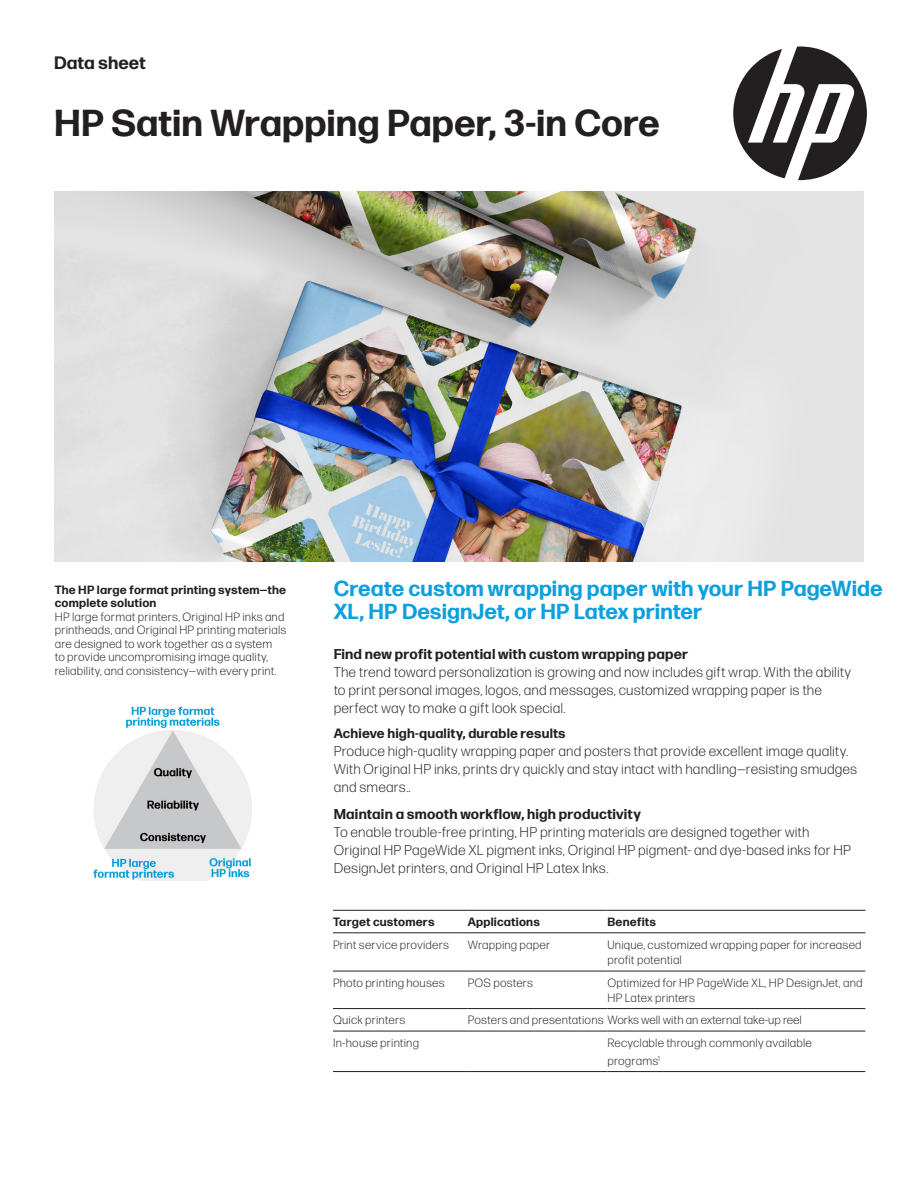
<style>
.page{position:relative;width:918px;height:1188px;background:#fff}
.page>*{position:absolute;margin:0;border:0;box-sizing:border-box;transform-origin:0 0}
.headline{font:700 37.5px "Forma DJR Micro";color:#231f20}
.body{font:700 21.75px/22.5px "Forma DJR Micro";color:#0ca0dd}
.t1{font:700 18px "Forma DJR Micro";color:#231f20}
.body-2{font:300 14.25px/18px "Forma DJR Micro";letter-spacing:.01em;color:#231f20}
.body-3{font:700 14.25px "Forma DJR Micro";letter-spacing:.01em;color:#231f20}
.Body_Header{font:700 13.5px "Forma DJR Micro";letter-spacing:.01em;color:#231f20}
.Spec_text{font:300 12px/15px "Forma DJR Micro";letter-spacing:.015em;color:#231f20}
.Insight_body{font:300 12px/13.5px "Forma DJR Micro";letter-spacing:.015em;color:#231f20}
.Insight_body-2{font:700 12px/13.5px "Forma DJR Micro";letter-spacing:.015em;color:#231f20}
.Spec_text-2{font:700 12px "Forma DJR Micro";letter-spacing:.015em;color:#231f20}
</style>
<div class="page">
<img style="left:54px;top:191px;width:810px;height:370px">
<svg style="left:733px;top:46px;width:134px;height:134px"></svg>
<hr style="left:333px;top:910px;width:135px;height:1px;background:#231f20">
<hr style="left:468px;top:910px;width:140px;height:1px;background:#231f20">
<hr style="left:608px;top:910px;width:257px;height:1px;background:#231f20">
<hr style="left:333px;top:933px;width:135px;height:1px;background:#231f20">
<hr style="left:468px;top:933px;width:140px;height:1px;background:#231f20">
<hr style="left:608px;top:933px;width:257px;height:1px;background:#231f20">
<hr style="left:333px;top:971px;width:135px;height:1px;background:#231f20">
<hr style="left:468px;top:971px;width:140px;height:1px;background:#231f20">
<hr style="left:608px;top:971px;width:257px;height:1px;background:#231f20">
<hr style="left:333px;top:1008px;width:135px;height:1px;background:#231f20">
<hr style="left:468px;top:1008px;width:140px;height:1px;background:#231f20">
<hr style="left:608px;top:1008px;width:257px;height:1px;background:#231f20">
<hr style="left:333px;top:1031px;width:135px;height:1px;background:#231f20">
<hr style="left:468px;top:1031px;width:140px;height:1px;background:#231f20">
<hr style="left:608px;top:1031px;width:257px;height:1px;background:#231f20">
<hr style="left:333px;top:1071px;width:135px;height:1px;background:#231f20">
<hr style="left:468px;top:1071px;width:140px;height:1px;background:#231f20">
<hr style="left:608px;top:1071px;width:257px;height:1px;background:#231f20">
<img style="left:94px;top:706px;width:157px;height:175px">
<p class="t1" style="left:54px;top:51px;width:93px">Data sheet</p>
<p class="headline" style="left:54px;top:98px;width:607px">HP Satin Wrapping Paper, 3-in Core</p>
<p class="Insight_body-2" style="left:55px;top:583px;width:233px">The HP large format printing system—the complete solution</p>
<p class="Insight_body" style="left:55px;top:610px;width:233px">HP large format printers, Original HP inks and printheads, and Original HP printing materials are designed to work together as a system<br>to provide uncompromising image quality, reliability, and consistency—with every print.</p>
<p class="body" style="left:334px;top:577px;width:550px">Create custom wrapping paper with your HP PageWide<br>XL, HP DesignJet, or HP Latex printer</p>
<p class="body-3" style="left:334px;top:645px;width:356px">Find new profit potential with custom wrapping paper</p>
<p class="body-2" style="left:334px;top:663px;width:519px">The trend toward personalization is growing and now includes gift wrap. With the ability to print personal images, logos, and messages, customized wrapping paper is the perfect way to make a gift look special.</p>
<p class="Body_Header" style="left:334px;top:725px;width:233px">Achieve high-quality, durable results</p>
<p class="body-2" style="left:334px;top:742px;width:525px">Produce high-quality wrapping paper and posters that provide excellent image quality.<br>With Original HP inks, prints dry quickly and stay intact with handling—resisting smudges and smears..</p>
<p class="body-3" style="left:334px;top:805px;width:308px">Maintain a smooth workflow, high productivity</p>
<p class="body-2" style="left:334px;top:823px;width:519px">To enable trouble-free printing, HP printing materials are designed together with<br>Original HP PageWide XL pigment inks, Original HP pigment- and dye-based inks for HP<br>DesignJet printers, and Original HP Latex Inks.</p>
<p class="Spec_text-2" style="left:333px;top:914px;width:103px">Target customers</p>
<p class="Spec_text-2" style="left:468px;top:914px;width:74px">Applications</p>
<p class="Spec_text-2" style="left:608px;top:914px;width:50px">Benefits</p>
<p class="Spec_text" style="left:333px;top:937px;width:118px">Print service providers</p>
<p class="Spec_text" style="left:468px;top:937px;width:84px">Wrapping paper</p>
<p class="Spec_text" style="left:608px;top:937px;width:256px">Unique, customized wrapping paper for increased profit potential</p>
<p class="Spec_text" style="left:333px;top:975px;width:113px">Photo printing houses</p>
<p class="Spec_text" style="left:468px;top:975px;width:67px">POS posters</p>
<p class="Spec_text" style="left:608px;top:975px;width:257px">Optimized for HP PageWide XL, HP DesignJet, and<br>HP Latex printers</p>
<p class="Spec_text" style="left:333px;top:1012px;width:74px">Quick printers</p>
<p class="Spec_text" style="left:468px;top:1012px;width:336px">Posters and presentations Works well with an external take-up reel</p>
<p class="Spec_text" style="left:333px;top:1035px;width:88px">In-house printing</p>
<p class="Spec_text" style="left:608px;top:1033px;width:206px;line-height:18px">Recyclable through commonly available programs<sup>1</sup></p>
</div>
